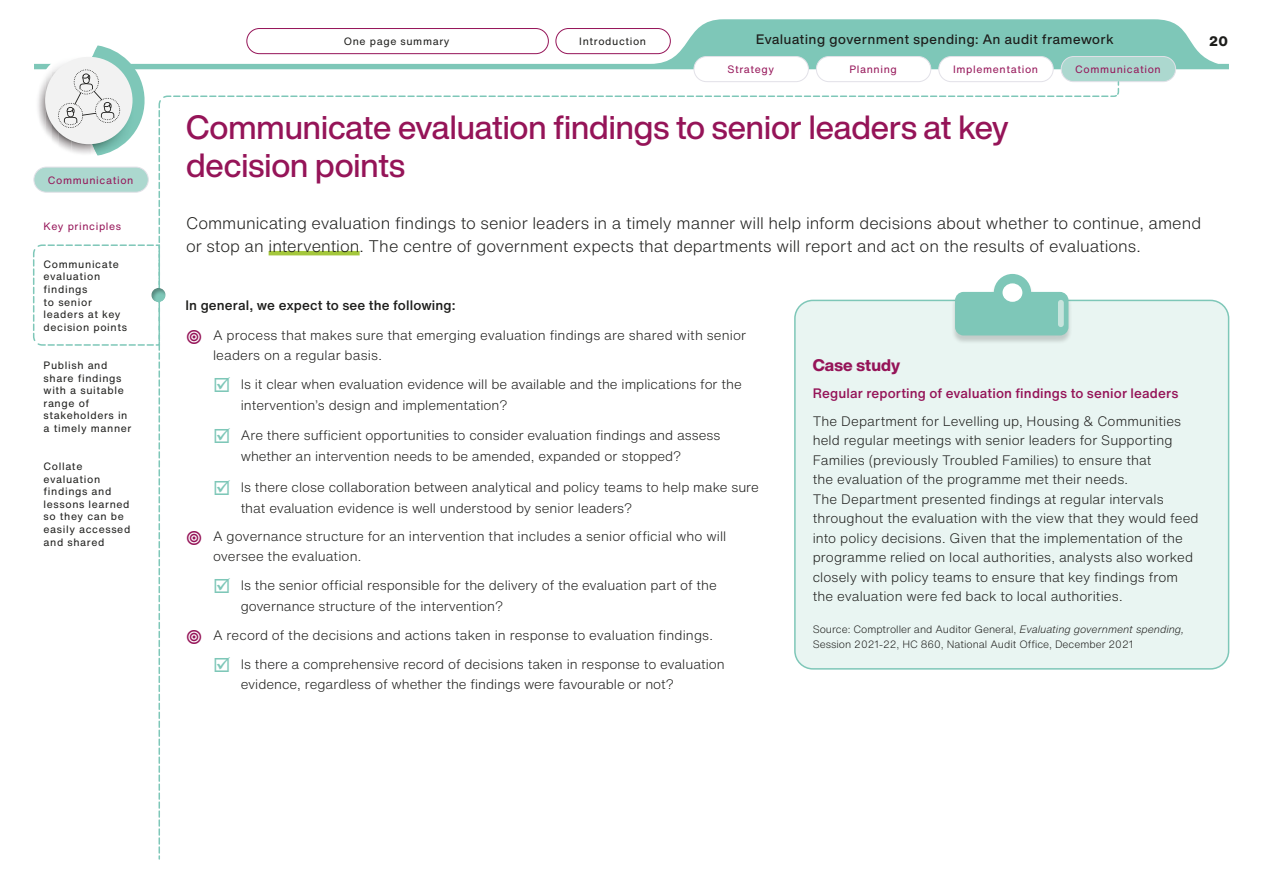
<style>
.page{position:relative;width:1263px;height:893px;background:#fff}
.page>*{position:absolute;margin:0;border:0;box-sizing:border-box;transform-origin:0 0}
._20_h2{font:500 33px/37.5px "Helvetica Now Display";color:#951458}
._20_intro{font:300 16.5px/22.5px "Helvetica Now Text";color:#1d1d1b}
._20_h3{font:800 16.5px "Helvetica Now Display";letter-spacing:.005em;color:#951458}
._20-bullet_secondary{font:300 13.5px/21px "Helvetica Now Text";color:#1d1d1b}
._20_body_text{font:300 13.5px/19.5px "Helvetica Now Text";letter-spacing:.01em;color:#1d1d1b}
._20_bullet{font:300 13.5px/19.5px "Helvetica Now Text";letter-spacing:.01em;color:#1d1d1b}
.t1{font:500 13.5px "Helvetica Now Text";letter-spacing:.01em;color:#951458}
.t2{font:500 13.5px "Helvetica Now Display";letter-spacing:.06em;color:#1d1d1b}
._20_body_text-2{font:500 13.5px "Helvetica Now Text";letter-spacing:.01em;color:#1d1d1b}
.t3{font:800 13.5px "Helvetica Now Text";color:#1d1d1b}
.t4{font:10.5px/12.6px "Helvetica Now Text";letter-spacing:.06em;color:#1d1d1b}
._20_small_print{font:300 10.5px/15px "Helvetica Now Text";color:#1d1d1b}
.t5{font:10.5px "Helvetica Now Text";letter-spacing:.06em;color:#951458}
.s1{font-style:italic}
</style>
<div class="page">
<svg style="left:161px;top:19px;width:1068px;height:50px;fill:#7ec7b8"></svg>
<div style="left:247px;top:29px;width:301px;height:25px;background:#fff;border-radius:13px"></div>
<div style="left:247px;top:28px;width:302px;height:26px;border:1px solid #951458;border-radius:13px"></div>
<div style="left:556px;top:29px;width:114px;height:25px;background:#fff;border-radius:13px"></div>
<div style="left:556px;top:28px;width:114px;height:26px;border:1px solid #951458;border-radius:13px"></div>
<div style="left:694px;top:57px;width:114px;height:25px;background:#fff;border-radius:13px"></div>
<div style="left:694px;top:56px;width:115px;height:26px;border:1px solid #e2e1e8;border-radius:13px"></div>
<div style="left:816px;top:57px;width:115px;height:25px;background:#fff;border-radius:13px"></div>
<div style="left:816px;top:56px;width:115px;height:26px;border:1px solid #e2e1e8;border-radius:13px"></div>
<div style="left:939px;top:57px;width:114px;height:25px;background:#fff;border-radius:13px"></div>
<div style="left:938px;top:56px;width:115px;height:26px;border:1px solid #e2e1e8;border-radius:13px"></div>
<div style="left:1061px;top:57px;width:114px;height:25px;background:#acd8cf;border-radius:13px"></div>
<div style="left:1061px;top:56px;width:115px;height:26px;border:1px solid #e2e1e8;border-radius:13px"></div>
<hr style="left:269px;top:251px;width:91px;height:4px;background:#a4c73c">
<svg style="left:33px;top:45px;width:128px;height:808px"></svg>
<div style="left:139px;top:278px;width:41px;height:27px;background:#1d1d1b;opacity:.35"></div>
<div style="left:795px;top:300px;width:433px;height:369px;background:#e9f5f2;border-radius:18px"></div>
<div style="left:794px;top:300px;width:435px;height:370px;border:2px solid #7ec7b8;border-radius:18px"></div>
<div style="left:951px;top:274px;width:121px;height:70px;background:#1d1d1b;opacity:.19"></div>
<svg style="left:955px;top:274px;width:113px;height:61px"></svg>
<div style="left:1002px;top:283px;width:20px;height:19px;background:#fff;border-radius:50%"></div>
<div style="left:1058px;top:300px;width:6px;height:27px;background:#c7e4dd;border-radius:3px"></div>
<p class="t5" style="left:48px;top:172px;width:87px">Communication</p>
<p class="t5" style="left:44px;top:218px;width:79px">Key principles</p>
<p class="t4" style="left:44px;top:257px;width:85px">Communicate evaluation findings<br>to senior leaders at key decision points</p>
<p class="t4" style="left:44px;top:359px;width:89px">Publish and share findings with a suitable range of stakeholders in a timely manner</p>
<p class="t4" style="left:44px;top:460px;width:88px">Collate evaluation findings and lessons learned so they can be easily accessed and shared</p>
<p class="t4" style="left:344px;top:35px;width:107px">One page summary</p>
<p class="t4" style="left:579px;top:35px;width:68px">Introduction</p>
<p class="t2" style="left:756px;top:30px;width:359px">Evaluating government spending: An audit framework</p>
<p class="t5" style="left:727px;top:62px;width:48px">Strategy</p>
<p class="t5" style="left:849px;top:62px;width:49px">Planning</p>
<p class="t5" style="left:953px;top:62px;width:87px">Implementation</p>
<p class="t5" style="left:1075px;top:62px;width:87px">Communication</p>
<p class="t3" style="left:1209px;top:31px;width:21px">20</p>
<h2 class="_20_h2" style="left:186px;top:109px;width:824px">Communicate evaluation findings to senior leaders at key decision points</h2>
<h2 class="_20_intro" style="left:186px;top:211px;width:1017px">Communicating evaluation findings to senior leaders in a timely manner will help inform decisions about whether to continue, amend or stop an intervention. The centre of government expects that departments will report and act on the results of evaluations.</h2>
<p class="_20_body_text-2" style="left:185px;top:295px;width:272px">In general, we expect to see the following:</p>
<p class="_20_bullet" style="left:213px;top:325px;width:535px">A process that makes sure that emerging evaluation findings are shared with senior leaders on a regular basis.</p>
<p class="_20-bullet_secondary" style="left:241px;top:373px;width:503px">Is it clear when evaluation evidence will be available and the implications for the intervention’s design and implementation?</p>
<p class="_20-bullet_secondary" style="left:241px;top:425px;width:481px">Are there sufficient opportunities to consider evaluation findings and assess whether an intervention needs to be amended, expanded or stopped?</p>
<p class="_20-bullet_secondary" style="left:241px;top:476px;width:520px">Is there close collaboration between analytical and policy teams to help make sure that evaluation evidence is well understood by senior leaders?</p>
<p class="_20_bullet" style="left:213px;top:526px;width:515px">A governance structure for an intervention that includes a senior official who will oversee the evaluation.</p>
<p class="_20-bullet_secondary" style="left:241px;top:574px;width:478px">Is the senior official responsible for the delivery of the evaluation part of the governance structure of the intervention?</p>
<p class="_20_bullet" style="left:213px;top:625px;width:501px">A record of the decisions and actions taken in response to evaluation findings.</p>
<p class="_20-bullet_secondary" style="left:241px;top:654px;width:486px;line-height:19.5px">Is there a comprehensive record of decisions taken in response to evaluation evidence, regardless of whether the findings were favourable or not?</p>
<h3 class="_20_h3" style="left:813px;top:354px;width:89px">Case study</h3>
<h4 class="t1" style="left:813px;top:383px;width:367px">Regular reporting of evaluation findings to senior leaders</h4>
<p class="_20_body_text" style="left:813px;top:411px;width:387px">The Department for Levelling up, Housing &amp; Communities held regular meetings with senior leaders for Supporting Families (previously Troubled Families) to ensure that<br>the evaluation of the programme met their needs.<br>The Department presented findings at regular intervals throughout the evaluation with the view that they would feed into policy decisions. Given that the implementation of the programme relied on local authorities, analysts also worked closely with policy teams to ensure that key findings from the evaluation were fed back to local authorities.</p>
<p class="_20_small_print" style="left:813px;top:621px;width:373px">Source: Comptroller and Auditor General, <span class="s1">Evaluating government spending,<br></span>Session 2021-22, HC 860, National Audit Office, December 2021</p>
</div>
